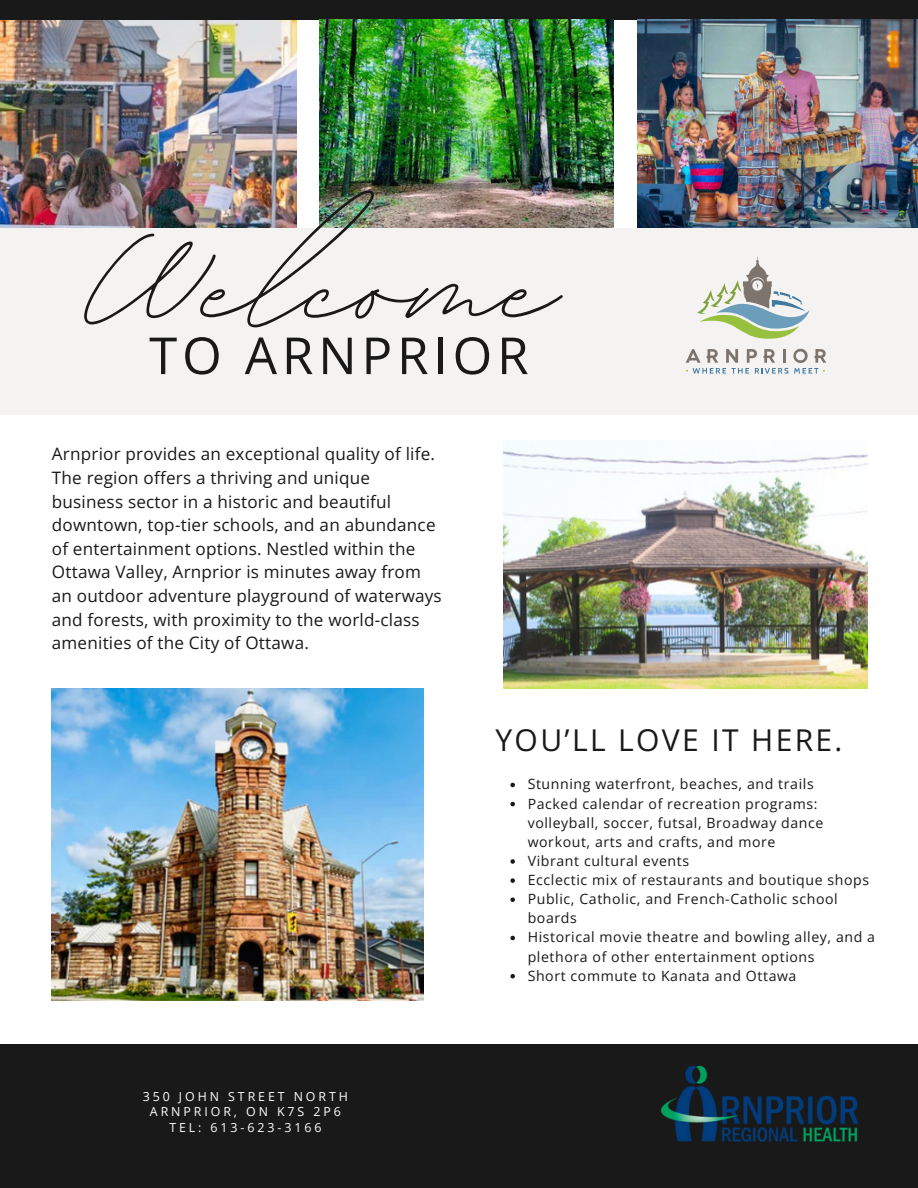
<style>
.page{position:relative;width:918px;height:1188px;background:#fff}
.page>*{position:absolute;margin:0;border:0;box-sizing:border-box;transform-origin:0 0}
.t1{font:246.15px "BD Script";color:#191919}
.t2{font:51px "Open Sans";letter-spacing:.095em;color:#191919}
.t3{font:30px "Open Sans";letter-spacing:.08em;color:#191919}
.t4{font:17.1px/23.7px "Open Sans";letter-spacing:.01em;color:#191919}
.t5{font:14.1px/19.2px "Open Sans";letter-spacing:.04em;color:#191919}
.t6{font:12.45px "Open Sans";letter-spacing:.235em;color:#fff}
</style>
<div class="page">
<img style="left:0;top:20px;width:297px;height:208px">
<div style="left:0;top:228px;width:918px;height:187px;background:#f4f3f2"></div>
<img style="left:504px;top:440px;width:363px;height:249px">
<div style="left:0;top:0;width:918px;height:20px;background:#191919"></div>
<div style="left:0;top:1044px;width:918px;height:144px;background:#191919"></div>
<img style="left:52px;top:689px;width:371px;height:311px">
<svg style="left:697px;top:257px;width:113px;height:82px"></svg>
<svg style="left:686px;top:349px;width:140px;height:25px"></svg>
<img style="left:319px;top:20px;width:295px;height:208px">
<img style="left:637px;top:20px;width:281px;height:208px">
<img style="left:660px;top:1065px;width:199px;height:77px">
<svg style="left:510px;top:783px;width:5px;height:4px"></svg>
<svg style="left:510px;top:802px;width:5px;height:4px"></svg>
<svg style="left:510px;top:859px;width:5px;height:5px"></svg>
<svg style="left:510px;top:878px;width:5px;height:5px"></svg>
<svg style="left:510px;top:897px;width:5px;height:5px"></svg>
<svg style="left:510px;top:936px;width:5px;height:4px"></svg>
<svg style="left:510px;top:974px;width:5px;height:4px"></svg>
<p class="t1" style="left:80px;top:123px;width:477px">Welcome</p>
<p class="t2" style="left:149px;top:320px;width:381px">TO ARNPRIOR</p>
<p class="t4" style="left:52px;top:442px;width:391px">Arnprior provides an exceptional quality of life.<br>The region offers a thriving and unique business sector in a historic and beautiful downtown, top-tier schools, and an abundance of entertainment options. Nestled within the Ottawa Valley, Arnprior is minutes away from an outdoor adventure playground of waterways and forests, with proximity to the world-class amenities of the City of Ottawa.</p>
<p class="t6" style="left:143px;top:1088px;width:207px">350 JOHN STREET NORTH</p>
<p class="t6" style="left:150px;top:1103px;width:192px">ARNPRIOR, ON K7S 2P6</p>
<p class="t6" style="left:169px;top:1119px;width:154px">TEL: 613-623-3166</p>
<p class="t3" style="left:496px;top:719px;width:349px">YOU’LL LOVE IT HERE.</p>
<p class="t5" style="left:528px;top:774px;width:288px">Stunning waterfront, beaches, and trails</p>
<p class="t5" style="left:528px;top:794px;width:297px">Packed calendar of recreation programs: volleyball, soccer, futsal, Broadway dance workout, arts and crafts, and more</p>
<p class="t5" style="left:528px;top:851px;width:163px">Vibrant cultural events</p>
<p class="t5" style="left:528px;top:870px;width:343px">Ecclectic mix of restaurants and boutique shops</p>
<p class="t5" style="left:528px;top:889px;width:312px">Public, Catholic, and French-Catholic school boards</p>
<p class="t5" style="left:528px;top:927px;width:349px">Historical movie theatre and bowling alley, and a plethora of other entertainment options</p>
<p class="t5" style="left:528px;top:966px;width:270px">Short commute to Kanata and Ottawa</p>
</div>
